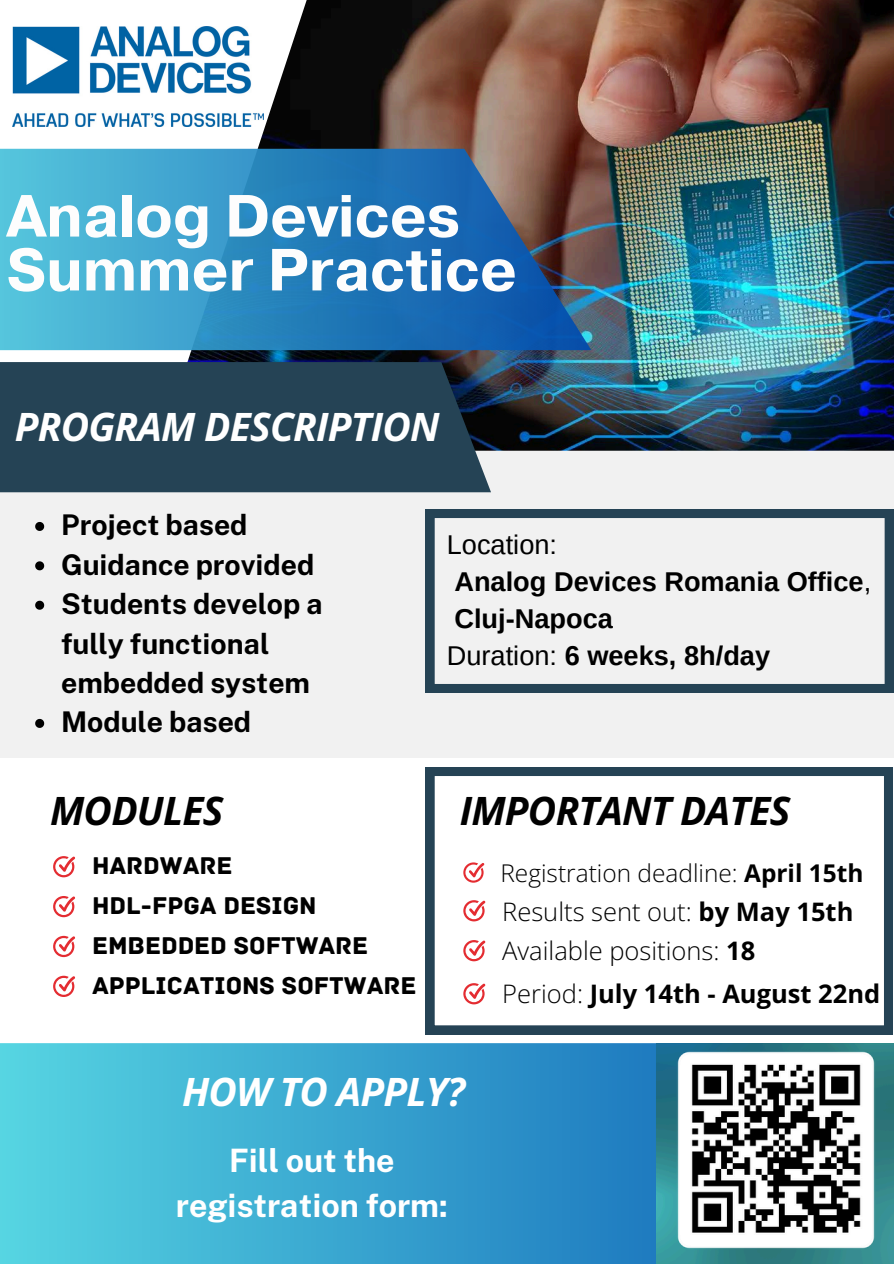
<style>
.page{position:relative;width:894px;height:1264px;background:#fff}
.page>*{position:absolute;margin:0;border:0;box-sizing:border-box;transform-origin:0 0}
.t1{font:700 59.25px/53.8px "Pragmatica";color:#fdfdfd}
.t2{font:italic 700 39px "Open Sans";letter-spacing:-.02em;color:#fff}
.t3{font:italic 700 39px "Open Sans";letter-spacing:-.02em;color:#000}
.t4{font:700 32.25px/45px "Public Sans";color:#fff;text-align:center}
.t5{font:700 28.5px/39.3px "Public Sans";color:#000}
.t6{font:700 27.15px/37.2px "Arimo";color:#000}
.t7{font:25.5px "Archive";color:#000}
.t8{font:300 25.5px "Open Sans";color:#000}
.t9{font:700 25.5px "Open Sans";color:#000}
.t10{font:300 24.45px "Open Sans";color:#000}
.s1{font-weight:400}
.s2{font-weight:300}
.s3{font-weight:700}
</style>
<div class="page">
<div style="left:0;top:371px;width:893px;height:387px;background:#f1f1f1"></div>
<svg style="left:0;top:1043px;width:656px;height:220px;background:#3aa8d0"></svg>
<img style="left:158px;top:0;width:735px;height:451px">
<div style="left:0;top:362px;width:491px;height:130px;background:#254355"></div>
<svg style="left:0;top:149px;width:591px;height:201px;background:#3586b6"></svg>
<svg style="left:53px;top:856px;width:22px;height:21px"></svg>
<svg style="left:53px;top:896px;width:22px;height:21px"></svg>
<svg style="left:53px;top:935px;width:22px;height:22px"></svg>
<svg style="left:53px;top:975px;width:22px;height:22px"></svg>
<img style="left:12px;top:27px;width:251px;height:100px">
<img style="left:656px;top:1043px;width:237px;height:220px">
<svg style="left:425px;top:509px;width:468px;height:183px"></svg>
<svg style="left:35px;top:522px;width:9px;height:9px"></svg>
<svg style="left:35px;top:561px;width:9px;height:9px"></svg>
<svg style="left:35px;top:600px;width:9px;height:9px"></svg>
<svg style="left:35px;top:719px;width:9px;height:9px"></svg>
<svg style="left:425px;top:767px;width:467px;height:267px"></svg>
<p class="t1" style="left:6px;top:191px;width:512px">Analog Devices<br>Summer Practice</p>
<p class="t2" style="left:15px;top:399px;width:426px">PROGRAM DESCRIPTION</p>
<h2 class="t5" style="left:61px;top:505px;width:188px">Project based</h2>
<p class="t5" style="left:61px;top:545px;width:254px">Guidance provided</p>
<p class="t5" style="left:61px;top:584px;width:263px">Students develop a fully functional embedded system</p>
<p class="t5" style="left:61px;top:702px;width:191px">Module based</p>
<h2 class="t6" style="left:446px;top:526px;width:426px"><span class="s1">Location:<br></span>Analog Devices Romania Office<span class="s1">,<br></span>Cluj-Napoca<br><span class="s1">Duration:</span> 6 weeks, 8h/day</h2>
<p class="t3" style="left:50px;top:783px;width:175px">MODULES</p>
<p class="t3" style="left:459px;top:783px;width:332px">IMPORTANT DATES</p>
<h4 class="t7" style="left:92px;top:850px;width:142px">HARDWARE</h4>
<p class="t7" style="left:92px;top:890px;width:226px">HDL-FPGA DESIGN</p>
<p class="t7" style="left:92px;top:930px;width:277px">EMBEDDED SOFTWARE</p>
<p class="t7" style="left:92px;top:970px;width:326px">APPLICATIONS SOFTWARE</p>
<p class="t9" style="left:502px;top:976px;width:379px"><span class="s2">Period:</span> July 14th - August 22nd</p>
<p class="t10" style="left:500px;top:855px;width:364px">Registration deadline: <span class="s3">April 15th</span></p>
<h1 class="t8" style="left:502px;top:893px;width:352px">Results sent out: <span class="s3">by May 15th</span></h1>
<h2 class="t8" style="left:502px;top:933px;width:254px">Available positions: <span class="s3">18</span></h2>
<p class="t2" style="left:182px;top:1063px;width:284px">HOW TO APPLY?</p>
<p class="t4" style="left:176px;top:1137px;width:273px">Fill out the registration form:</p>
</div>
